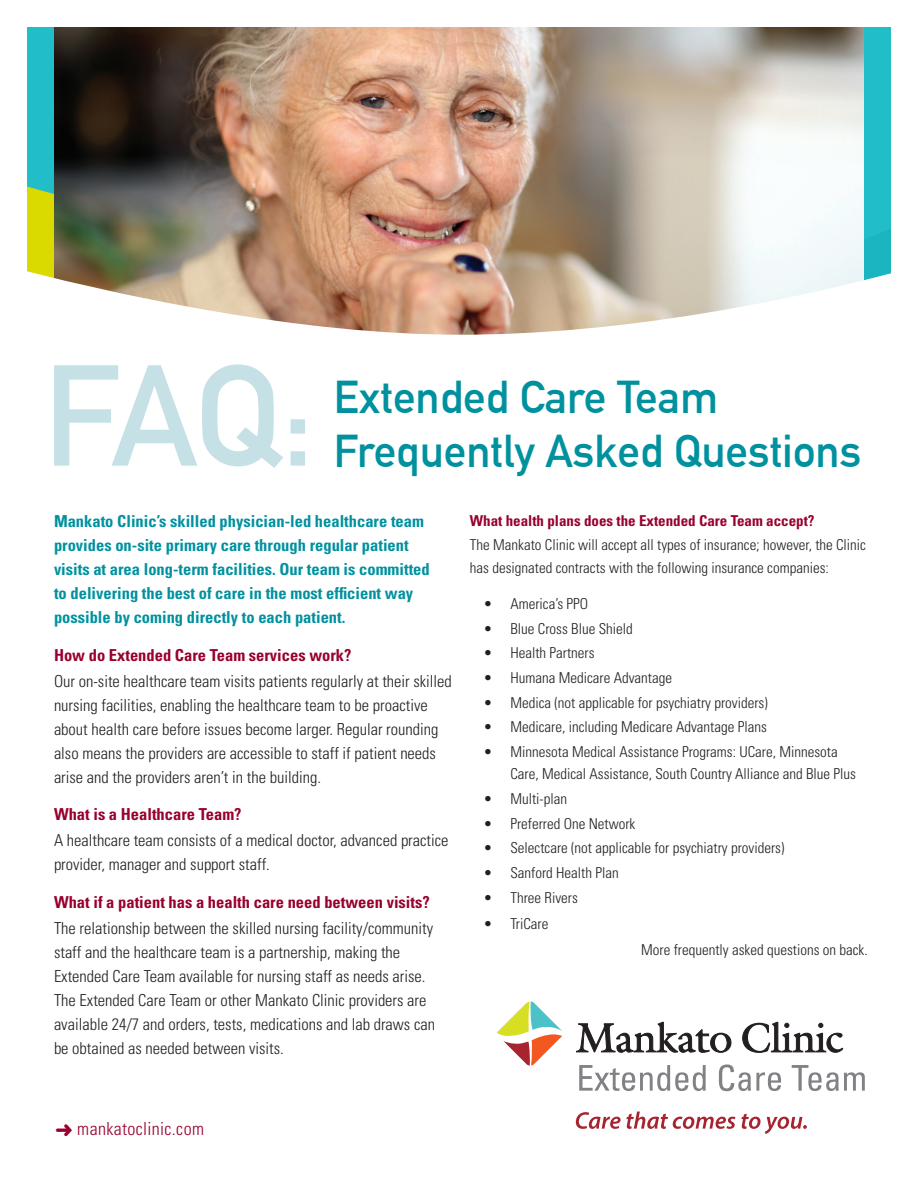
<style>
.page{position:relative;width:918px;height:1188px;background:#fff}
.page>*{position:absolute;margin:0;border:0;box-sizing:border-box;transform-origin:0 0}
.t1{font:700 141px "DIN Alternate";color:#c5e1e6}
.t2{font:700 45px "DIN Alternate";color:#00919f}
.t3{font:300 condensed 18px "Univers";letter-spacing:.02em;color:#98012d}
.t4{font:300 condensed 16.5px/24px "Univers";color:#231f20}
.t5{font:700 condensed 16.5px/24px "Univers";color:#00919f}
.t6{font:700 condensed 16.5px "Univers";color:#98012d}
.t7{font:300 condensed 15px/22.5px "Univers";color:#231f20}
.t8{font:700 condensed 15px "Univers";color:#98012d}
</style>
<div class="page">
<svg style="left:27px;top:27px;width:864px;height:234px;background:#3cc0aa"></svg>
<img style="left:54px;top:27px;width:810px;height:234px">
<img style="left:27px;top:261px;width:864px;height:74px">
<svg style="left:576px;top:1022px;width:155px;height:31px"></svg>
<svg style="left:742px;top:1022px;width:101px;height:31px"></svg>
<svg style="left:497px;top:1001px;width:66px;height:65px"></svg>
<svg style="left:579px;top:1065px;width:127px;height:26px"></svg>
<svg style="left:719px;top:1065px;width:62px;height:26px"></svg>
<svg style="left:792px;top:1065px;width:73px;height:26px"></svg>
<svg style="left:576px;top:1112px;width:159px;height:17px"></svg>
<svg style="left:741px;top:1114px;width:66px;height:20px"></svg>
<p class="t1" style="left:44px;top:309px;width:273px">FAQ:</p>
<p class="t2" style="left:334px;top:363px;width:386px">Extended Care Team</p>
<p class="t2" style="left:334px;top:417px;width:529px">Frequently Asked Questions</p>
<p class="t5" style="left:54px;top:509px;width:377px">Mankato Clinic’s skilled physician-led healthcare team provides on-site primary care through regular patient visits at area long-term facilities. Our team is committed to delivering the best of care in the most efficient way possible by coming directly to each patient.</p>
<p class="t6" style="left:54px;top:645px;width:299px">How do Extended Care Team services work?</p>
<p class="t4" style="left:54px;top:669px;width:399px">Our on-site healthcare team visits patients regularly at their skilled nursing facilities, enabling the healthcare team to be proactive about health care before issues become larger. Regular rounding also means the providers are accessible to staff if patient needs arise and the providers aren’t in the building.</p>
<p class="t6" style="left:54px;top:804px;width:189px">What is a Healthcare Team?</p>
<p class="t4" style="left:54px;top:829px;width:396px">A healthcare team consists of a medical doctor, advanced practice provider, manager and support staff.</p>
<p class="t6" style="left:54px;top:892px;width:377px">What if a patient has a health care need between visits?</p>
<p class="t4" style="left:54px;top:916px;width:383px">The relationship between the skilled nursing facility/community staff and the healthcare team is a partnership, making the Extended Care Team available for nursing staff as needs arise.<br>The Extended Care Team or other Mankato Clinic providers are available 24/7 and orders, tests, medications and lab draws can be obtained as needed between visits.</p>
<p class="t8" style="left:470px;top:511px;width:346px">What health plans does the Extended Care Team accept?</p>
<p class="t7" style="left:470px;top:534px;width:398px">The Mankato Clinic will accept all types of insurance; however, the Clinic has designated contracts with the following insurance companies:</p>
<p class="t7" style="left:483px;top:592px;width:106px">• America’s PPO</p>
<p class="t7" style="left:483px;top:617px;width:151px">• Blue Cross Blue Shield</p>
<p class="t7" style="left:483px;top:642px;width:113px">• Health Partners</p>
<p class="t7" style="left:483px;top:666px;width:190px">• Humana Medicare Advantage</p>
<p class="t7" style="left:483px;top:691px;width:286px">• Medica (not applicable for psychiatry providers)</p>
<p class="t7" style="left:483px;top:716px;width:285px">• Medicare, including Medicare Advantage Plans</p>
<p class="t7" style="left:510px;top:740px;width:347px;text-indent:-27px">• Minnesota Medical Assistance Programs: UCare, Minnesota<br>Care, Medical Assistance, South Country Alliance and Blue Plus</p>
<p class="t7" style="left:483px;top:788px;width:85px">• Multi-plan</p>
<p class="t7" style="left:483px;top:812px;width:153px">• Preferred One Network</p>
<p class="t7" style="left:483px;top:837px;width:303px">• Selectcare (not applicable for psychiatry providers)</p>
<p class="t7" style="left:483px;top:862px;width:137px">• Sanford Health Plan</p>
<p class="t7" style="left:483px;top:886px;width:96px">• Three Rivers</p>
<p class="t7" style="left:483px;top:912px;width:67px">• TriCare</p>
<p class="t7" style="left:641px;top:939px;width:228px">More frequently asked questions on back.</p>
<p class="t3" style="left:77px;top:1117px;width:128px">mankatoclinic.com</p>
</div>
